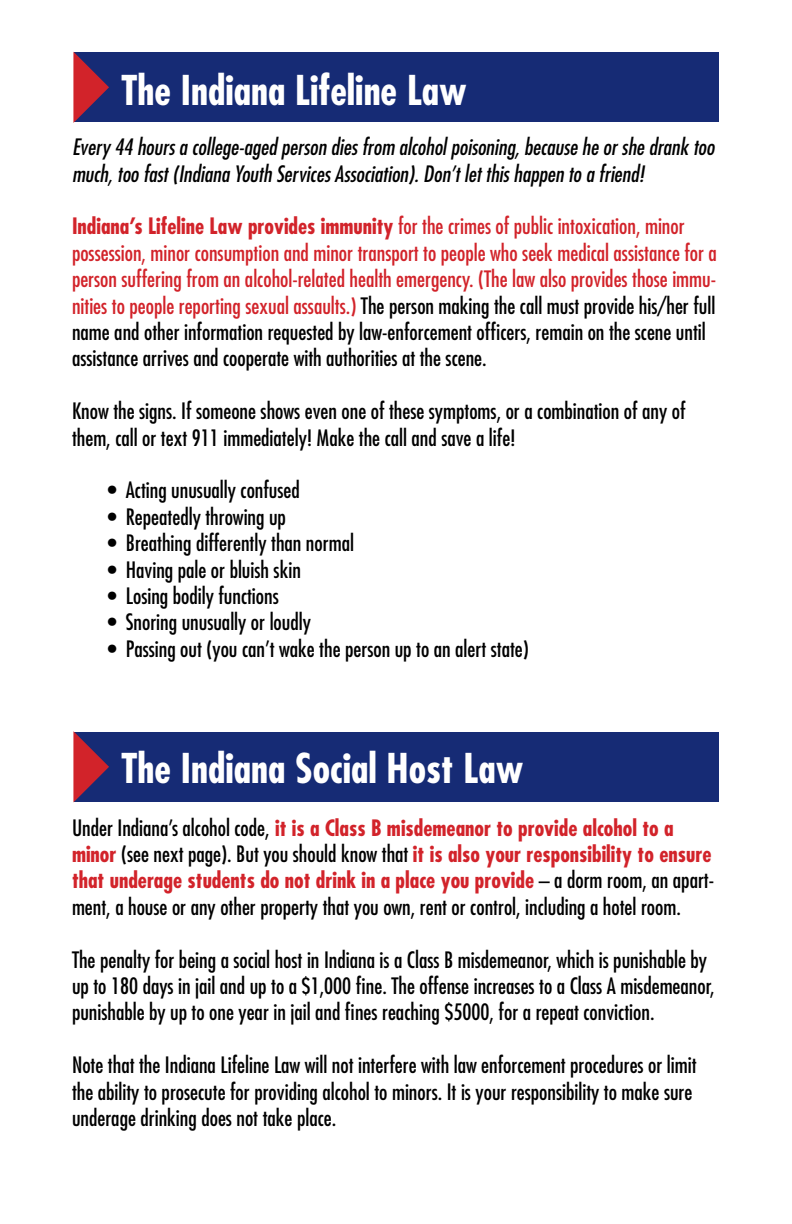
<style>
.page{position:relative;width:792px;height:1224px;background:#fff}
.page>*{position:absolute;margin:0;border:0;box-sizing:border-box;transform-origin:0 0}
.t1{font:700 condensed 40px "Futura";color:#fff}
.t2{font:condensed 22px/26.4px "Futura";color:#000}
.t3{font:condensed 22px/26.4px "Futura";color:#d2232a}
.t4{font:italic condensed 22px/26.4px "Futura";color:#000}
.s1{font-weight:700}
.s2{color:#000}
.s3{font-weight:700;color:#d2232a}
</style>
<div class="page">
<div style="left:74px;top:53px;width:645px;height:69px;background:#162b75"></div>
<div style="left:74px;top:732px;width:645px;height:69px;background:#162b75"></div>
<svg style="left:73px;top:52px;width:36px;height:71px"></svg>
<svg style="left:73px;top:731px;width:36px;height:71px"></svg>
<h1 class="t1" style="left:121px;top:64px;width:347px">The Indiana Lifeline Law</h1>
<p class="t4" style="left:72px;top:133px;width:644px">Every 44 hours a college-aged person dies from alcohol poisoning, because he or she drank too much, too fast (Indiana Youth Services Association). Don’t let this happen to a friend!</p>
<p class="t3" style="left:72px;top:213px;width:646px"><span class="s1">Indiana’s Lifeline Law provides immunity</span> for the crimes of public intoxication, minor possession, minor consumption and minor transport to people who seek medical assistance for a person suffering from an alcohol-related health emergency. (The law also provides those immu&shy;nities to people reporting sexual assaults.) <span class="s2">The person making the call must provide his/her full name and other information requested by law-enforcement officers, remain on the scene until assistance arrives and cooperate with authorities at the scene.</span></p>
<p class="t2" style="left:72px;top:397px;width:615px">Know the signs. If someone shows even one of these symptoms, or a combination of any of them, call or text 911 immediately! Make the call and save a life!</p>
<p class="t2" style="left:108px;top:477px;width:193px">• Acting unusually confused</p>
<p class="t2" style="left:108px;top:503px;width:180px">• Repeatedly throwing up</p>
<p class="t2" style="left:108px;top:529px;width:248px">• Breathing differently than normal</p>
<p class="t2" style="left:108px;top:556px;width:194px">• Having pale or bluish skin</p>
<p class="t2" style="left:108px;top:582px;width:172px">• Losing bodily functions</p>
<p class="t2" style="left:108px;top:609px;width:204px">• Snoring unusually or loudly</p>
<p class="t2" style="left:108px;top:635px;width:422px">• Passing out (you can’t wake the person up to an alert state)</p>
<h1 class="t1" style="left:121px;top:742px;width:404px">The Indiana Social Host Law</h1>
<p class="t2" style="left:72px;top:814px;width:644px">Under Indiana’s alcohol code, <span class="s3">it is a Class B misdemeanor to provide alcohol to a minor</span> (see next page). But you should know that <span class="s3">it is also your responsibility to ensure that underage students do not drink in a place you provide</span> – a dorm room, an apart&shy;ment, a house or any other property that you own, rent or control, including a hotel room.</p>
<p class="t2" style="left:72px;top:946px;width:644px">The penalty for being a social host in Indiana is a Class B misdemeanor, which is punishable by up to 180 days in jail and up to a $1,000 fine. The offense increases to a Class A misdemeanor, punishable by up to one year in jail and fines reaching $5000, for a repeat conviction.</p>
<p class="t2" style="left:72px;top:1051px;width:626px">Note that the Indiana Lifeline Law will not interfere with law enforcement procedures or limit the ability to prosecute for providing alcohol to minors. It is your responsibility to make sure underage drinking does not take place.</p>
</div>
